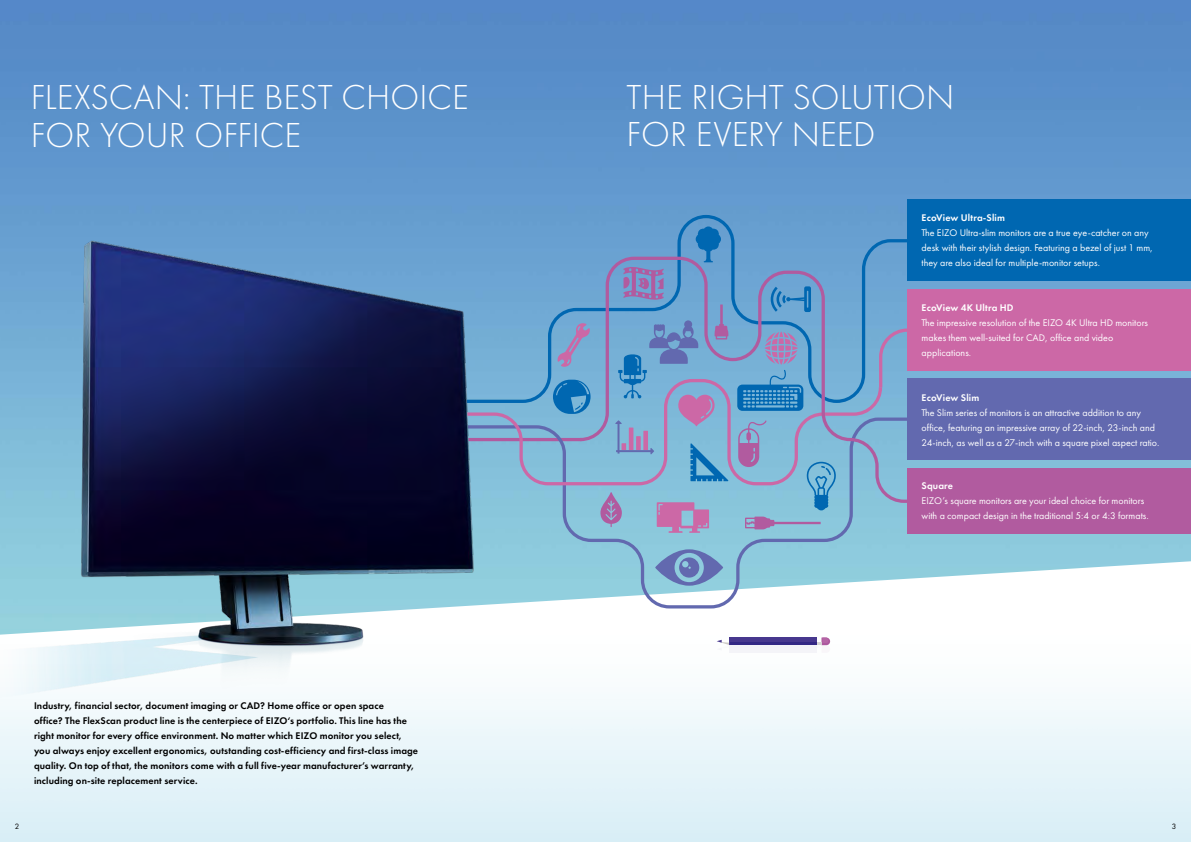
<style>
.page{position:relative;width:1191px;height:842px;background:#fff}
.page>*{position:absolute;margin:0;border:0;box-sizing:border-box;transform-origin:0 0}
.t1{font:300 36px/37.5px "Futura New";letter-spacing:.005em;color:#fff}
.t2{font:10px/15px "Futura New";color:#fff}
.t3{font:10px/15px "Futura New Demi";letter-spacing:.01em;color:#000}
.t4{font:10px "Futura New Demi";letter-spacing:.015em;color:#fff}
.t5{font:8px "Futura New";color:#000}
</style>
<div class="page">
<img style="left:708px;top:0;width:483px;height:561px">
<svg style="left:730px;top:637px;width:86px;height:6px"></svg>
<hr style="left:730px;top:643px;width:86px;height:2px;background:#332884">
<div style="left:730px;top:645px;width:87px;height:8px;background:#f4f4f8"></div>
<hr style="left:730px;top:645px;width:86px;height:3px;background:#332884">
<svg style="left:816px;top:637px;width:14px;height:16px"></svg>
<svg style="left:716px;top:637px;width:14px;height:16px"></svg>
<svg style="left:708px;top:504px;width:202px;height:105px"></svg>
<div style="left:708px;top:213px;width:199px;height:42px;background:#679fd0"></div>
<svg style="left:708px;top:255px;width:202px;height:249px;background:#78a9d1"></svg>
<svg style="left:770px;top:286px;width:41px;height:26px"></svg>
<svg style="left:738px;top:420px;width:28px;height:47px"></svg>
<svg style="left:806px;top:462px;width:30px;height:48px"></svg>
<svg style="left:737px;top:332px;width:66px;height:79px;background:#6396c7"></svg>
<svg style="left:708px;top:502px;width:1px;height:31px"></svg>
<svg style="left:745px;top:517px;width:75px;height:12px"></svg>
<svg style="left:708px;top:549px;width:15px;height:37px"></svg>
<svg style="left:708px;top:226px;width:20px;height:255px;background:#72a1cd"></svg>
<img style="left:0;top:0;width:708px;height:842px">
<div style="left:907px;top:200px;width:284px;height:81px;background:#0067b1"></div>
<div style="left:907px;top:289px;width:284px;height:81px;background:#cc68a6"></div>
<div style="left:907px;top:468px;width:284px;height:65px;background:#b15b9f"></div>
<div style="left:907px;top:379px;width:284px;height:81px;background:#6269af"></div>
<h1 class="t1" style="left:31px;top:79px;width:440px">FLEXSCAN: THE BEST CHOICE<br>FOR YOUR OFFICE</h1>
<h1 class="t1" style="left:626px;top:78px;width:329px">THE RIGHT SOLUTION<br>FOR EVERY NEED</h1>
<p class="t4" style="left:921px;top:212px;width:85px">EcoView Ultra-Slim</p>
<p class="t2" style="left:921px;top:226px;width:233px">The EIZO Ultra-slim monitors are a true eye-catcher on any desk with their stylish design. Featuring a bezel of just 1 mm, they are also ideal for multiple-monitor setups.</p>
<p class="t4" style="left:921px;top:301px;width:94px">EcoView 4K Ultra HD</p>
<p class="t2" style="left:921px;top:315px;width:228px">The impressive resolution of the EIZO 4K Ultra HD monitors makes them well-suited for CAD, office and video applications.</p>
<p class="t4" style="left:921px;top:391px;width:59px">EcoView Slim</p>
<p class="t2" style="left:921px;top:405px;width:239px">The Slim series of monitors is an attractive addition to any office, featuring an impressive array of 22-inch, 23-inch and<br>24-inch, as well as a 27-inch with a square pixel aspect ratio.</p>
<p class="t3" style="left:34px;top:698px;width:386px">Industry, financial sector, document imaging or CAD? Home office or open space<br>office? The FlexScan product line is the centerpiece of EIZO‘s portfolio. This line has the right monitor for every office environment. No matter which EIZO monitor you select, you always enjoy excellent ergonomics, outstanding cost-efficiency and first-class image quality. On top of that, the monitors come with a full five-year manufacturer’s warranty, including on-site replacement service.</p>
<p class="t4" style="left:921px;top:479px;width:33px">Square</p>
<p class="t2" style="left:921px;top:493px;width:228px">EIZO’s square monitors are your ideal choice for monitors with a compact design in the traditional 5:4 or 4:3 formats.</p>
<p class="t5" style="left:15px;top:822px;width:6px">2</p>
<p class="t5" style="left:1171px;top:822px;width:6px">3</p>
</div>
